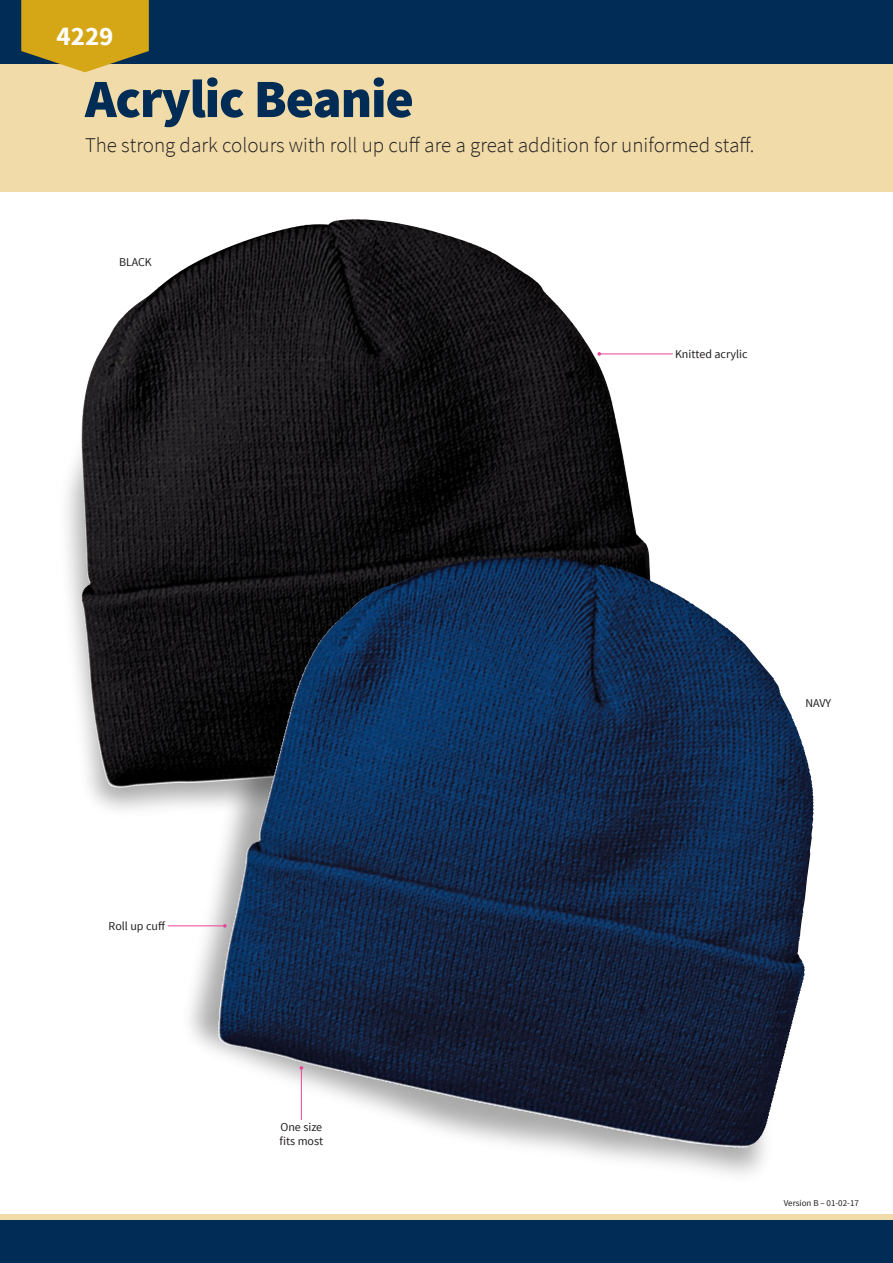
<style>
.page{position:relative;width:893px;height:1263px;background:#fff}
.page>*{position:absolute;margin:0;border:0;box-sizing:border-box;transform-origin:0 0}
.t1{font:900 54px "Source Sans Pro";letter-spacing:-.02em;color:#002c55}
.t2{font:700 27px "Source Sans Pro";color:#fff}
.t3{font:300 21px "Source Sans Pro";color:#231f20}
.t4{font:12px/13.5px "Source Sans Pro";color:#231f20}
.t5{font:9px "Source Sans Pro";color:#231f20}
</style>
<div class="page">
<img style="left:66px;top:235px;width:607px;height:575px">
<img style="left:271px;top:219px;width:81px;height:14px">
<img style="left:159px;top:504px;width:655px;height:671px">
<img style="left:407px;top:557px;width:119px;height:22px">
<div style="left:0;top:1214px;width:893px;height:49px;background:#f0dba9"></div>
<div style="left:0;top:0;width:893px;height:64px;background:#002c55"></div>
<div style="left:0;top:1220px;width:893px;height:43px;background:#002c55"></div>
<div style="left:0;top:64px;width:893px;height:127px;background:#f0dba9"></div>
<svg style="left:21px;top:0;width:128px;height:72px;background:#caa326"></svg>
<hr style="left:301px;top:1068px;width:1px;height:52px;background:#ea4498">
<hr style="left:599px;top:353px;width:74px;height:1px;background:#ea4498">
<svg style="left:597px;top:352px;width:4px;height:4px"></svg>
<hr style="left:168px;top:925px;width:57px;height:1px;background:#ea4498">
<svg style="left:223px;top:924px;width:4px;height:4px"></svg>
<p class="t2" style="left:57px;top:19px;width:59px">4229</p>
<h1 class="t1" style="left:85px;top:64px;width:330px">Acrylic Beanie</h1>
<p class="t3" style="left:85px;top:132px;width:671px">The strong dark colours with roll up cuff are a great addition for uniformed staff.</p>
<p class="t4" style="left:119px;top:255px;width:34px">BLACK</p>
<p class="t4" style="left:675px;top:348px;width:74px">Knitted acrylic</p>
<p class="t4" style="left:109px;top:920px;width:58px">Roll up cuff</p>
<p class="t4" style="left:279px;top:1121px;width:45px">One size fits most</p>
<p class="t4" style="left:805px;top:697px;width:27px">NAVY</p>
<p class="t5" style="left:784px;top:1197px;width:77px">Version B – 01-02-17</p>
</div>
